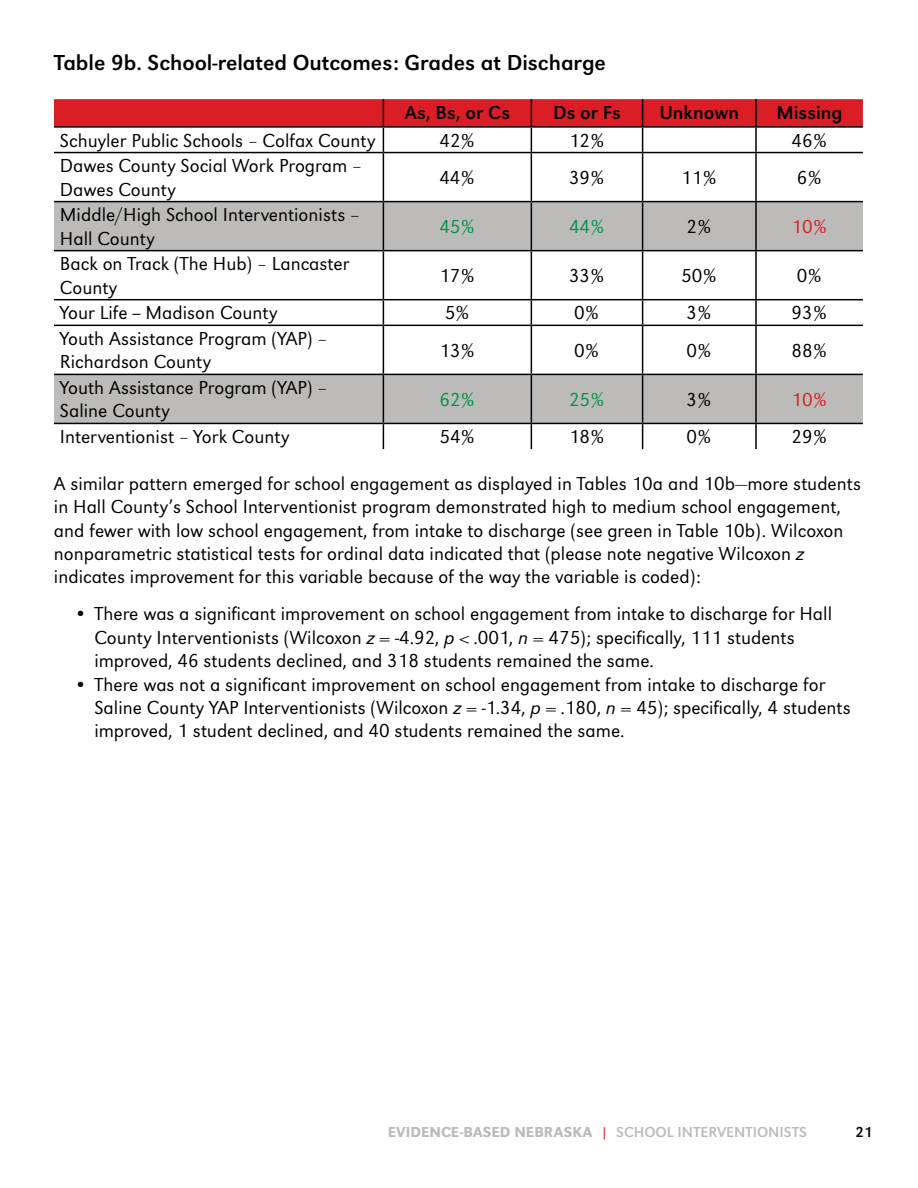
<style>
.page{position:relative;width:918px;height:1188px;background:#fff}
.page>*{position:absolute;margin:0;border:0;box-sizing:border-box;transform-origin:0 0}
.t1{font:22.5px "URW Grotesk";color:#000}
.t2{font:300 19.5px/23.4px "URW Grotesk";color:#000}
.t3{font:19.5px "URW Grotesk";color:#000}
.t4{font:300 19.5px "URW Grotesk";color:#009448}
.t5{font:300 19.5px "URW Grotesk";color:#db1e25}
.t6{font:500 15px "URW Grotesk";color:#bcbbba}
.t7{font:15px "URW Grotesk";color:#000}
.s1{font-style:italic}
.s2{color:#db1e25}
.s3{font-weight:400}
</style>
<div class="page">
<svg style="left:54px;top:202px;width:809px;height:221px"></svg>
<svg style="left:54px;top:99px;width:809px;height:53px"></svg>
<hr style="left:756px;top:126px;width:107px;height:2px;background:#000">
<hr style="left:755px;top:128px;width:2px;height:24px;background:#000">
<hr style="left:54px;top:152px;width:329px;height:1px;background:#000">
<hr style="left:383px;top:152px;width:148px;height:1px;background:#000">
<hr style="left:383px;top:153px;width:1px;height:48px;background:#000">
<hr style="left:531px;top:152px;width:112px;height:1px;background:#000">
<hr style="left:531px;top:153px;width:1px;height:48px;background:#000">
<hr style="left:643px;top:152px;width:113px;height:1px;background:#000">
<hr style="left:642px;top:153px;width:1px;height:48px;background:#000">
<hr style="left:756px;top:152px;width:107px;height:1px;background:#000">
<hr style="left:755px;top:153px;width:2px;height:48px;background:#000">
<hr style="left:54px;top:201px;width:329px;height:1px;background:#000">
<hr style="left:383px;top:201px;width:148px;height:1px;background:#000">
<hr style="left:383px;top:202px;width:1px;height:48px;background:#000">
<hr style="left:531px;top:201px;width:112px;height:1px;background:#000">
<hr style="left:531px;top:202px;width:1px;height:48px;background:#000">
<hr style="left:643px;top:201px;width:113px;height:1px;background:#000">
<hr style="left:642px;top:202px;width:1px;height:48px;background:#000">
<hr style="left:756px;top:201px;width:107px;height:1px;background:#000">
<hr style="left:755px;top:202px;width:2px;height:48px;background:#000">
<hr style="left:54px;top:250px;width:329px;height:1px;background:#000">
<hr style="left:383px;top:250px;width:148px;height:1px;background:#000">
<hr style="left:383px;top:251px;width:1px;height:48px;background:#000">
<hr style="left:531px;top:250px;width:112px;height:1px;background:#000">
<hr style="left:531px;top:251px;width:1px;height:48px;background:#000">
<hr style="left:643px;top:250px;width:113px;height:1px;background:#000">
<hr style="left:642px;top:251px;width:1px;height:48px;background:#000">
<hr style="left:756px;top:250px;width:107px;height:1px;background:#000">
<hr style="left:755px;top:251px;width:2px;height:48px;background:#000">
<hr style="left:54px;top:299px;width:329px;height:1px;background:#000">
<hr style="left:383px;top:299px;width:148px;height:1px;background:#000">
<svg style="left:383px;top:300px;width:1px;height:25px"></svg>
<hr style="left:531px;top:299px;width:112px;height:1px;background:#000">
<svg style="left:531px;top:300px;width:1px;height:25px"></svg>
<hr style="left:643px;top:299px;width:113px;height:1px;background:#000">
<svg style="left:642px;top:300px;width:1px;height:25px"></svg>
<hr style="left:756px;top:299px;width:107px;height:1px;background:#000">
<hr style="left:755px;top:300px;width:2px;height:25px;background:#000">
<hr style="left:54px;top:325px;width:329px;height:1px;background:#000">
<hr style="left:383px;top:325px;width:148px;height:1px;background:#000">
<hr style="left:383px;top:326px;width:1px;height:48px;background:#000">
<hr style="left:531px;top:325px;width:112px;height:1px;background:#000">
<hr style="left:531px;top:326px;width:1px;height:48px;background:#000">
<hr style="left:643px;top:325px;width:113px;height:1px;background:#000">
<hr style="left:642px;top:326px;width:1px;height:48px;background:#000">
<hr style="left:756px;top:325px;width:107px;height:1px;background:#000">
<hr style="left:755px;top:326px;width:2px;height:48px;background:#000">
<hr style="left:54px;top:374px;width:329px;height:1px;background:#000">
<hr style="left:383px;top:374px;width:148px;height:1px;background:#000">
<hr style="left:383px;top:375px;width:1px;height:48px;background:#000">
<hr style="left:531px;top:374px;width:112px;height:1px;background:#000">
<hr style="left:531px;top:375px;width:1px;height:48px;background:#000">
<hr style="left:643px;top:374px;width:113px;height:1px;background:#000">
<hr style="left:642px;top:375px;width:1px;height:48px;background:#000">
<hr style="left:756px;top:374px;width:107px;height:1px;background:#000">
<hr style="left:755px;top:375px;width:2px;height:48px;background:#000">
<hr style="left:54px;top:423px;width:329px;height:1px;background:#000">
<hr style="left:383px;top:423px;width:148px;height:1px;background:#000">
<svg style="left:383px;top:424px;width:1px;height:25px"></svg>
<hr style="left:531px;top:423px;width:112px;height:1px;background:#000">
<svg style="left:531px;top:424px;width:1px;height:25px"></svg>
<hr style="left:643px;top:423px;width:113px;height:1px;background:#000">
<svg style="left:642px;top:424px;width:1px;height:25px"></svg>
<hr style="left:756px;top:423px;width:107px;height:1px;background:#000">
<hr style="left:755px;top:424px;width:2px;height:25px;background:#000">
<p class="t1" style="left:54px;top:49px;width:553px">Table 9b. School-related Outcomes: Grades at Discharge</p>
<p class="t3" style="left:405px;top:101px;width:107px">As, Bs, or Cs</p>
<p class="t3" style="left:553px;top:101px;width:69px">Ds or Fs</p>
<p class="t3" style="left:659px;top:101px;width:81px">Unknown</p>
<p class="t3" style="left:776px;top:101px;width:68px">Missing</p>
<p class="t2" style="left:60px;top:129px;width:317px">Schuyler Public Schools – Colfax County</p>
<p class="t2" style="left:439px;top:129px;width:37px">42%</p>
<p class="t2" style="left:569px;top:129px;width:37px">12%</p>
<p class="t2" style="left:792px;top:129px;width:37px">46%</p>
<p class="t2" style="left:60px;top:154px;width:304px">Dawes County Social Work Program –<br>Dawes County</p>
<p class="t2" style="left:439px;top:166px;width:37px">44%</p>
<p class="t2" style="left:569px;top:166px;width:37px">39%</p>
<p class="t2" style="left:681px;top:166px;width:37px">11%</p>
<p class="t2" style="left:797px;top:166px;width:27px">6%</p>
<p class="t2" style="left:60px;top:203px;width:301px">Middle/High School Interventionists –<br>Hall County</p>
<p class="t4" style="left:439px;top:215px;width:37px">45%</p>
<p class="t4" style="left:569px;top:215px;width:37px">44%</p>
<p class="t2" style="left:687px;top:215px;width:27px">2%</p>
<p class="t5" style="left:792px;top:215px;width:37px">10%</p>
<p class="t2" style="left:60px;top:252px;width:291px">Back on Track (The Hub) – Lancaster<br>County</p>
<p class="t2" style="left:439px;top:264px;width:37px">17%</p>
<p class="t2" style="left:569px;top:264px;width:37px">33%</p>
<p class="t2" style="left:681px;top:264px;width:37px">50%</p>
<p class="t2" style="left:797px;top:264px;width:27px">0%</p>
<p class="t2" style="left:60px;top:301px;width:219px">Your Life -- Madison County</p>
<p class="t2" style="left:445px;top:301px;width:27px">5%</p>
<p class="t2" style="left:574px;top:301px;width:27px">0%</p>
<p class="t2" style="left:687px;top:301px;width:27px">3%</p>
<p class="t2" style="left:792px;top:301px;width:37px">93%</p>
<p class="t2" style="left:60px;top:327px;width:269px">Youth Assistance Program (YAP) –<br>Richardson County</p>
<p class="t2" style="left:439px;top:339px;width:37px">13%</p>
<p class="t2" style="left:574px;top:339px;width:27px">0%</p>
<p class="t2" style="left:687px;top:339px;width:27px">0%</p>
<p class="t2" style="left:792px;top:339px;width:37px">88%</p>
<p class="t2" style="left:60px;top:376px;width:269px">Youth Assistance Program (YAP) –<br>Saline County</p>
<p class="t4" style="left:439px;top:388px;width:37px">62%</p>
<p class="t4" style="left:569px;top:388px;width:37px">25%</p>
<p class="t2" style="left:687px;top:388px;width:27px">3%</p>
<p class="t5" style="left:792px;top:388px;width:37px">10%</p>
<p class="t2" style="left:60px;top:425px;width:231px">Interventionist – York County</p>
<p class="t2" style="left:439px;top:425px;width:37px">54%</p>
<p class="t2" style="left:569px;top:425px;width:37px">18%</p>
<p class="t2" style="left:687px;top:425px;width:27px">0%</p>
<p class="t2" style="left:792px;top:425px;width:37px">29%</p>
<p class="t2" style="left:54px;top:472px;width:809px">A similar pattern emerged for school engagement as displayed in Tables 10a and 10b—more students in Hall County’s School Interventionist program demonstrated high to medium school engagement, and fewer with low school engagement, from intake to discharge (see green in Table 10b). Wilcoxon nonparametric statistical tests for ordinal data indicated that (please note negative Wilcoxon <span class="s1">z </span>indicates improvement for this variable because of the way the variable is coded):</p>
<p class="t2" style="left:94px;top:602px;width:739px;text-indent:-20px">• There was a significant improvement on school engagement from intake to discharge for Hall<br>County Interventionists (Wilcoxon <span class="s1">z</span> = -4.92, <span class="s1">p</span> &lt; .001, <span class="s1">n</span> = 475); specifically, 111 students improved, 46 students declined, and 318 students remained the same.</p>
<p class="t2" style="left:94px;top:673px;width:758px;text-indent:-20px">• There was not a significant improvement on school engagement from intake to discharge for<br>Saline County YAP Interventionists (Wilcoxon <span class="s1">z</span> = -1.34, <span class="s1">p</span> = .180, <span class="s1">n</span> = 45); specifically, 4 students improved, 1 student declined, and 40 students remained the same.</p>
<p class="t6" style="left:388px;top:1124px;width:421px">EVIDENCE-BASED NEBRASKA <span class="s2">|</span> <span class="s3">SCHOOL INTERVENTIONISTS</span></p>
<p class="t7" style="left:856px;top:1124px;width:18px">21</p>
</div>
